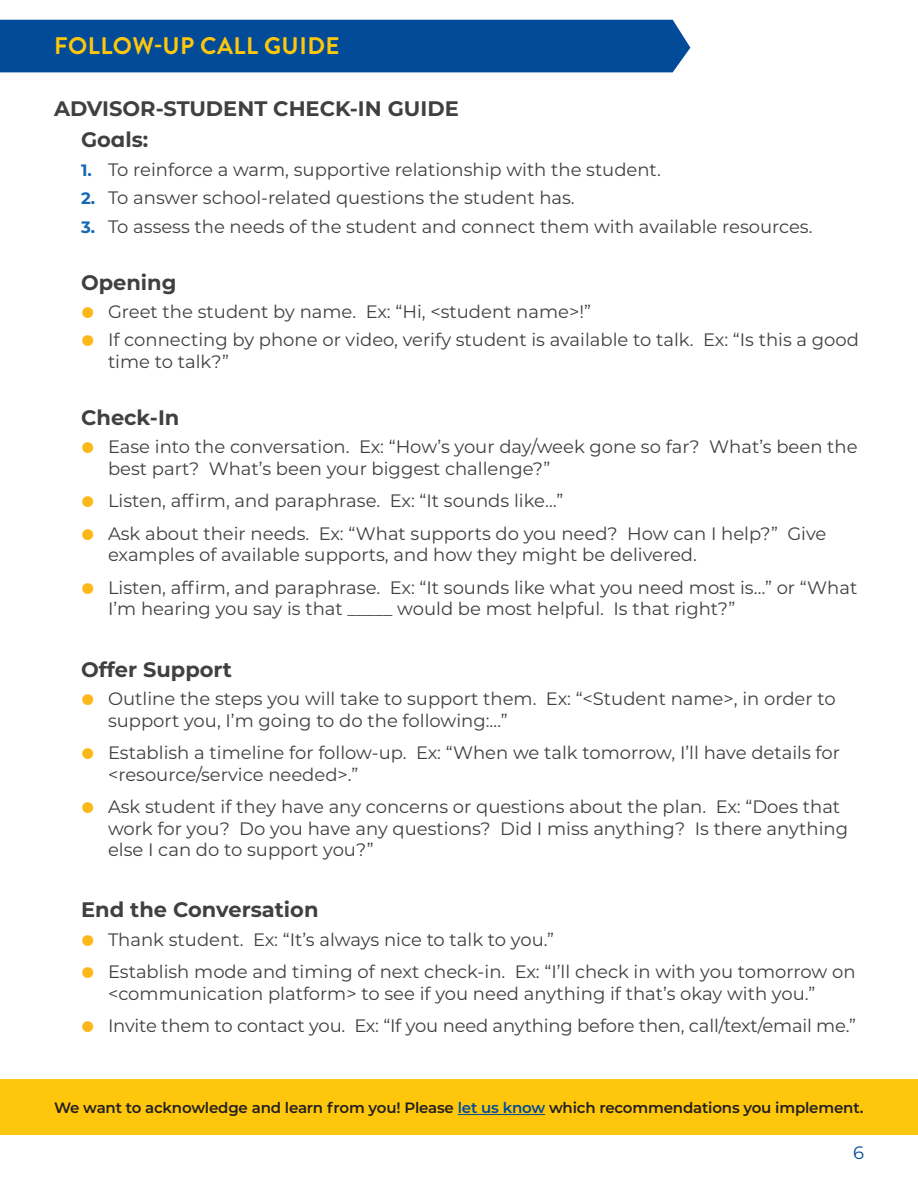
<style>
.page{position:relative;width:918px;height:1188px;background:#fff}
.page>*{position:absolute;margin:0;border:0;box-sizing:border-box;transform-origin:0 0}
.t1{font:700 24px "Brandon Grotesque";letter-spacing:.02em;color:#fec70c}
.t2{font:700 21px/32px "Montserrat";color:#404040}
.t3{font:18px/21.6px "Montserrat";color:#404040}
.t4{font:18px "Montserrat";color:#024b99}
.t5{font:600 15px "Montserrat";letter-spacing:-.01em;color:#231f20}
.s1{font-weight:700;font-size:16.5px;color:#1468b2}
.s2{color:#024b99}
</style>
<div class="page">
<div style="left:0;top:20px;width:690px;height:52px;background:#024b99"></div>
<div style="left:0;top:1080px;width:918px;height:55px;background:#fec70c"></div>
<hr style="left:458px;top:1114px;width:87px;height:1px;background:#024b99">
<h1 class="t1" style="left:54px;top:29px;width:287px">FOLLOW-UP CALL GUIDE</h1>
<p class="t2" style="left:81px;top:91px;width:379px;text-indent:-27px">ADVISOR-STUDENT CHECK-IN GUIDE<br>Goals:</p>
<p class="t3" style="left:81px;top:158px;width:581px"><span class="s1">1.</span> To reinforce a warm, supportive relationship with the student.</p>
<p class="t3" style="left:81px;top:186px;width:495px"><span class="s1">2.</span> To answer school-related questions the student has.</p>
<p class="t3" style="left:81px;top:215px;width:733px"><span class="s1">3.</span> To assess the needs of the student and connect them with available resources.</p>
<p class="t2" style="left:81px;top:265px;width:97px">Opening</p>
<p class="t3" style="left:108px;top:297px;width:753px;line-height:28.3px">Greet the student by name. Ex: “Hi, &lt;student name&gt;!”<br>If connecting by phone or video, verify student is available to talk. Ex: “Is this a good</p>
<p class="t3" style="left:108px;top:350px;width:122px">time to talk?”</p>
<p class="t2" style="left:81px;top:401px;width:100px">Check-In</p>
<p class="t3" style="left:108px;top:436px;width:751px">Ease into the conversation. Ex: “How’s your day/week gone so far? What’s been the best part? What’s been your biggest challenge?”</p>
<p class="t3" style="left:108px;top:484px;width:720px;line-height:32.4px">Listen, affirm, and paraphrase. Ex: “It sounds like…”<br>Ask about their needs. Ex: “What supports do you need? How can I help?” Give</p>
<p class="t3" style="left:108px;top:538px;width:751px;line-height:32.4px">examples of available supports, and how they might be delivered.<br>Listen, affirm, and paraphrase. Ex: “It sounds like what you need most is…” or “What</p>
<p class="t3" style="left:108px;top:598px;width:629px">I’m hearing you say is that _____ would be most helpful. Is that right?”</p>
<p class="t2" style="left:81px;top:652px;width:153px">Offer Support</p>
<p class="t3" style="left:108px;top:687px;width:729px">Outline the steps you will take to support them. Ex: “&lt;Student name&gt;, in order to support you, I’m going to do the following:…”</p>
<p class="t3" style="left:108px;top:741px;width:734px">Establish a timeline for follow-up. Ex: “When we talk tomorrow, I’ll have details for &lt;resource/service needed&gt;.”</p>
<p class="t3" style="left:108px;top:795px;width:742px">Ask student if they have any concerns or questions about the plan. Ex: “Does that work for you? Do you have any questions? Did I miss anything? Is there anything else I can do to support you?”</p>
<p class="t2" style="left:81px;top:893px;width:239px">End the Conversation</p>
<p class="t3" style="left:108px;top:923px;width:749px;line-height:32.4px">Thank student. Ex: “It’s always nice to talk to you.”<br>Establish mode and timing of next check-in. Ex: “I’ll check in with you tomorrow on</p>
<p class="t3" style="left:108px;top:977px;width:750px;line-height:32.4px">&lt;communication platform&gt; to see if you need anything if that’s okay with you.”<br>Invite them to contact you. Ex: “If you need anything before then, call/text/email me.”</p>
<p class="t5" style="left:54px;top:1097px;width:811px">We want to acknowledge and learn from you! Please <span class="s2">let us know</span> which recommendations you implement.</p>
<p class="t4" style="left:853px;top:1140px;width:12px">6</p>
</div>
